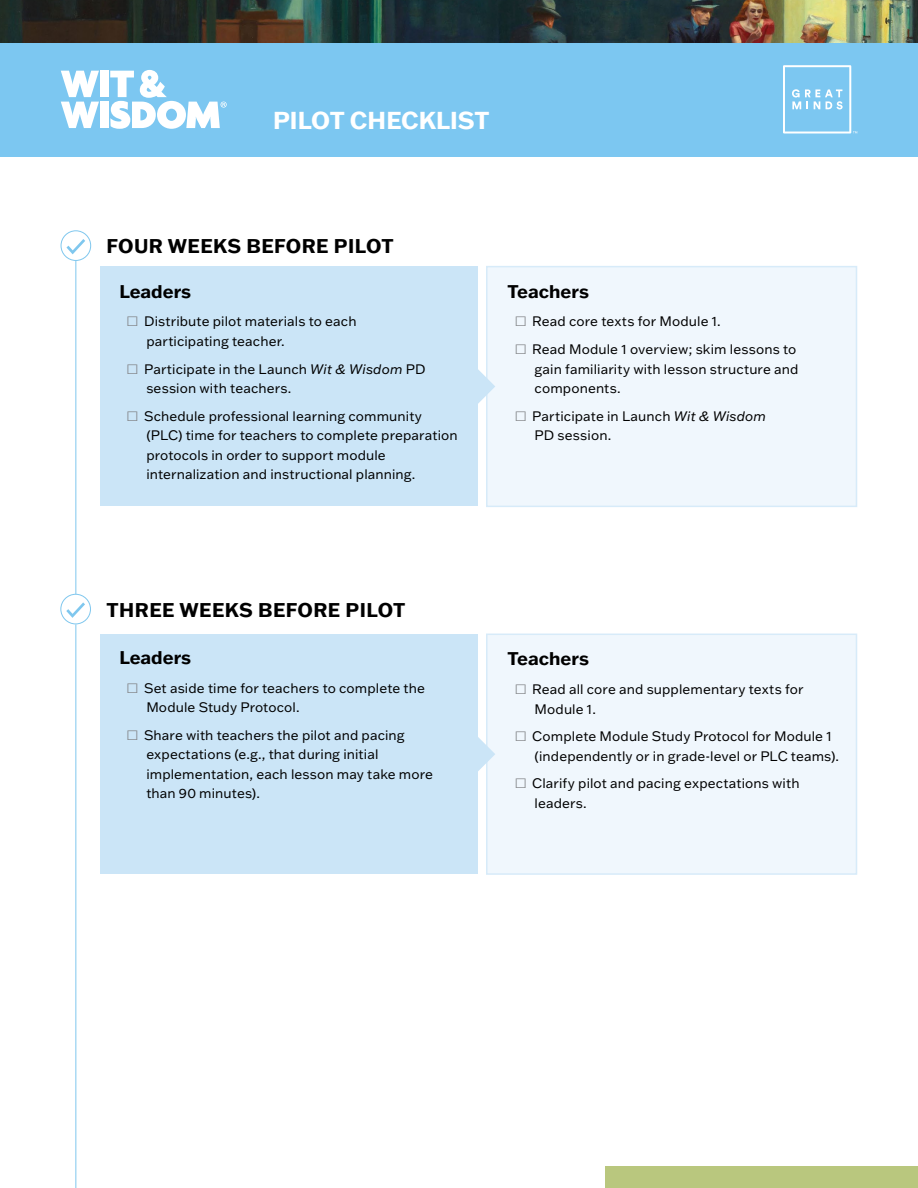
<style>
.page{position:relative;width:918px;height:1188px;background:#fff}
.page>*{position:absolute;margin:0;border:0;box-sizing:border-box;transform-origin:0 0}
.t1{font:700 24px "Franklin Gothic ATF";color:#fff}
.t2{font:700 19.5px "Franklin Gothic ATF";letter-spacing:.02em;color:#000}
.t3{font:700 18px "Franklin Gothic ATF";color:#000}
.t4{font:13.5px/19.5px "Franklin Gothic ATF";letter-spacing:.01em;color:#000}
.s1{font-family:"Times New Roman";font-size:21px;color:#808285}
.s2{font-style:italic}
</style>
<div class="page">
<div style="left:0;top:42px;width:918px;height:115px;background:#7cc7f1"></div>
<div style="left:605px;top:1166px;width:313px;height:22px;background:#b9c77e"></div>
<div style="left:100px;top:102px;width:9px;height:26px;background:#fff"></div>
<svg style="left:61px;top:71px;width:38px;height:57px"></svg>
<div style="left:100px;top:71px;width:9px;height:26px;background:#fff"></div>
<svg style="left:110px;top:70px;width:117px;height:59px"></svg>
<svg style="left:783px;top:65px;width:74px;height:69px"></svg>
<img style="left:0;top:0;width:918px;height:42px">
<div style="left:100px;top:634px;width:378px;height:240px;background:#cbe5f7"></div>
<div style="left:486px;top:634px;width:371px;height:241px;background:#f0f7fd;border:2px solid #d7ebf9"></div>
<svg style="left:478px;top:737px;width:17px;height:35px"></svg>
<div style="left:100px;top:267px;width:378px;height:239px;background:#cbe5f7"></div>
<div style="left:486px;top:266px;width:371px;height:241px;background:#f0f7fd;border:2px solid #d7ebf9"></div>
<svg style="left:478px;top:369px;width:17px;height:35px"></svg>
<hr style="left:76px;top:624px;width:1px;height:564px;background:#7fc7ee">
<div style="left:61px;top:231px;width:30px;height:30px;border:1px solid #7fc7ee;border-radius:50%"></div>
<svg style="left:66px;top:239px;width:19px;height:15px"></svg>
<hr style="left:76px;top:261px;width:1px;height:333px;background:#7fc7ee">
<div style="left:61px;top:594px;width:30px;height:30px;border:1px solid #7fc7ee;border-radius:50%"></div>
<svg style="left:66px;top:602px;width:19px;height:16px"></svg>
<h1 class="t1" style="left:273px;top:104px;width:218px">PILOT CHECKLIST</h1>
<h2 class="t2" style="left:107px;top:233px;width:289px">FOUR WEEKS BEFORE PILOT</h2>
<h3 class="t3" style="left:119px;top:279px;width:73px">Leaders</h3>
<p class="t4" style="left:146px;top:312px;width:212px;text-indent:-20px"><span class="s1">□</span> Distribute pilot materials to each participating teacher.</p>
<p class="t4" style="left:146px;top:359px;width:281px;text-indent:-20px"><span class="s1">□</span> Participate in the Launch <span class="s2">Wit &amp; Wisdom</span> PD session with teachers.</p>
<p class="t4" style="left:146px;top:406px;width:313px;text-indent:-20px"><span class="s1">□</span> Schedule professional learning community (PLC) time for teachers to complete preparation protocols in order to support module internalization and instructional planning.</p>
<h3 class="t3" style="left:508px;top:279px;width:83px">Teachers</h3>
<p class="t4" style="left:514px;top:312px;width:208px"><span class="s1">□</span> Read core texts for Module 1.</p>
<p class="t4" style="left:535px;top:339px;width:265px;text-indent:-20px"><span class="s1">□</span> Read Module 1 overview; skim lessons to gain familiarity with lesson structure and components.</p>
<p class="t4" style="left:535px;top:406px;width:233px;text-indent:-20px"><span class="s1">□</span> Participate in Launch <span class="s2">Wit &amp; Wisdom<br></span>PD session.</p>
<h2 class="t2" style="left:107px;top:596px;width:300px">THREE WEEKS BEFORE PILOT</h2>
<h3 class="t3" style="left:119px;top:645px;width:73px">Leaders</h3>
<p class="t4" style="left:146px;top:678px;width:280px;text-indent:-20px"><span class="s1">□</span> Set aside time for teachers to complete the<br>Module Study Protocol.</p>
<p class="t4" style="left:146px;top:725px;width:288px;text-indent:-20px"><span class="s1">□</span> Share with teachers the pilot and pacing expectations (e.g., that during initial implementation, each lesson may take more than 90 minutes).</p>
<h3 class="t3" style="left:508px;top:647px;width:83px">Teachers</h3>
<p class="t4" style="left:535px;top:679px;width:271px;text-indent:-20px"><span class="s1">□</span> Read all core and supplementary texts for<br>Module 1.</p>
<p class="t4" style="left:535px;top:726px;width:306px;text-indent:-20px"><span class="s1">□</span> Complete Module Study Protocol for Module 1 (independently or in grade-level or PLC teams).</p>
<p class="t4" style="left:535px;top:773px;width:266px;text-indent:-20px"><span class="s1">□</span> Clarify pilot and pacing expectations with leaders.</p>
</div>
